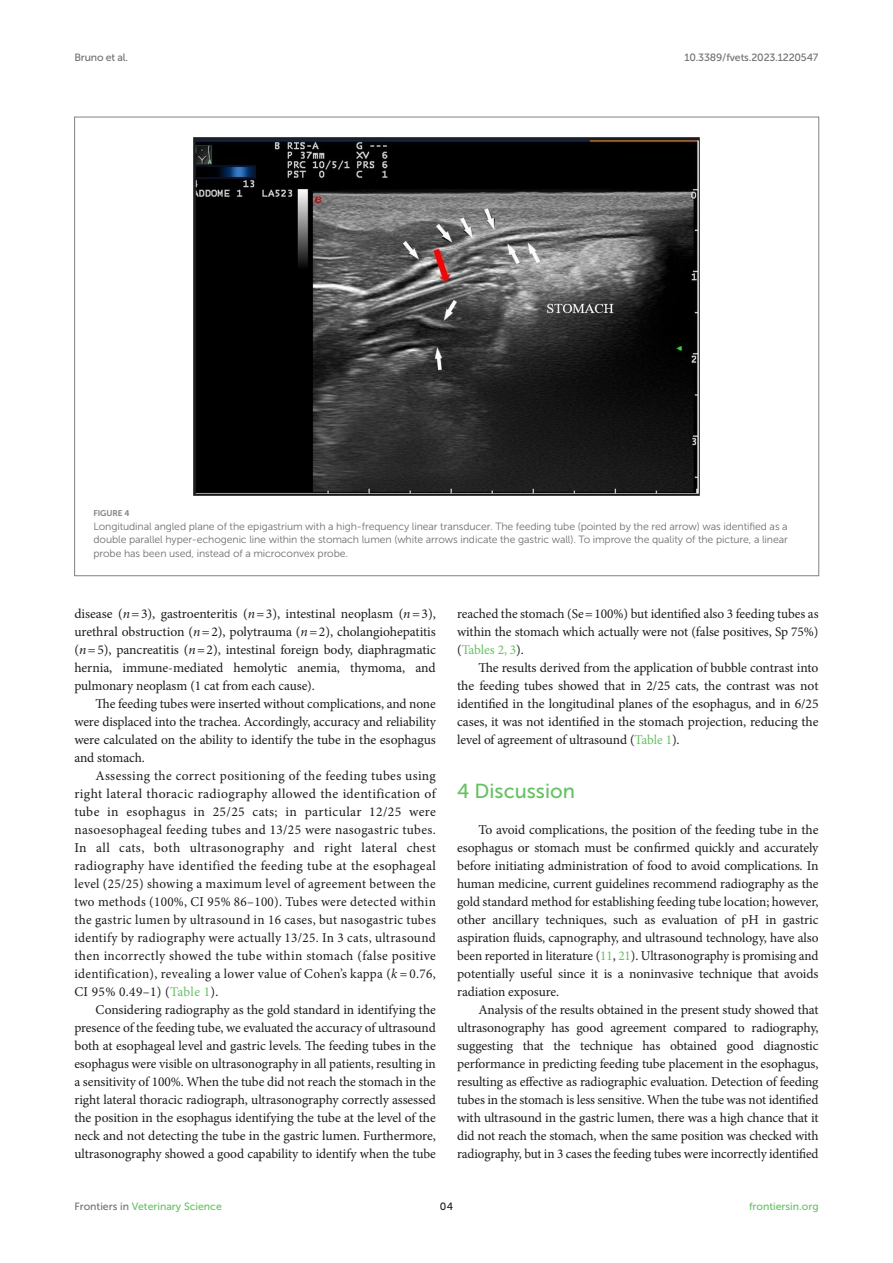
<style>
.page{position:relative;width:893px;height:1263px;background:#fff}
.page>*{position:absolute;margin:0;border:0;box-sizing:border-box;transform-origin:0 0}
.HEAD_1{font:20.25px "Museo Sans 500";color:#65c161}
.TEXT{font:13.5px/18px "Minion Pro";letter-spacing:-.005em;color:#1b1c1b;text-align:justify}
.TEXT_FLUSH{font:13.5px/18px "Minion Pro";letter-spacing:-.01em;color:#1b1c1b;text-align:justify}
.FIG_LEG{font:10.5px/13.5px "Museo Sans 300";letter-spacing:-.01em;color:#706f70;text-align:justify}
.t1{font:10.5px "Museo Sans 500";color:#65c161}
.t2{font:10.5px "Museo Sans 500";letter-spacing:-.015em;color:#706f70}
.t3{font:10.5px "Museo Sans 500";color:#1b1c1b}
.FIG_HD{font:8.25px "Museo Sans 700";letter-spacing:-.01em;color:#7e7f7f}
.s1{font-style:italic}
.s2{color:#65c161}
.s3{color:#706f70}
</style>
<div class="page">
<img style="left:193px;top:137px;width:507px;height:359px">
<p class="t2" style="left:74px;top:51px;width:55px">Bruno et al.</p>
<p class="t2" style="left:684px;top:51px;width:136px">10.3389/fvets.2023.1220547</p>
<p class="FIG_HD" style="left:94px;top:509px;width:37px">FIGURE 4</p>
<p class="FIG_LEG" style="left:94px;top:519px;width:696px">Longitudinal angled plane of the epigastrium with a high-frequency linear transducer. The feeding tube (pointed by the red arrow) was identified as a double parallel hyper-echogenic line within the stomach lumen (white arrows indicate the gastric wall). To improve the quality of the picture, a linear probe has been used, instead of a microconvex probe.</p>
<p class="TEXT_FLUSH" style="left:74px;top:605px;width:363px">disease (<span class="s1">n</span>=3), gastroenteritis (<span class="s1">n</span>=3), intestinal neoplasm (<span class="s1">n</span>=3), urethral obstruction (<span class="s1">n</span>=2), polytrauma (<span class="s1">n</span>=2), cholangiohepatitis (<span class="s1">n</span>=5), pancreatitis (<span class="s1">n</span>=2), intestinal foreign body, diaphragmatic hernia, immune-mediated hemolytic anemia, thymoma, and pulmonary neoplasm (1 cat from each cause).</p>
<p class="TEXT" style="left:74px;top:695px;width:363px;text-indent:21px">The feeding tubes were inserted without complications, and none were displaced into the trachea. Accordingly, accuracy and reliability were calculated on the ability to identify the tube in the esophagus and stomach.</p>
<p class="TEXT" style="left:74px;top:767px;width:363px;text-indent:21px">Assessing the correct positioning of the feeding tubes using right lateral thoracic radiography allowed the identification of tube in esophagus in 25/25 cats; in particular 12/25 were nasoesophageal feeding tubes and 13/25 were nasogastric tubes.<br>In all cats, both ultrasonography and right lateral chest radiography have identified the feeding tube at the esophageal level (25/25) showing a maximum level of agreement between the two methods (100%, CI 95% 86–100). Tubes were detected within the gastric lumen by ultrasound in 16 cases, but nasogastric tubes identify by radiography were actually 13/25. In 3 cats, ultrasound then incorrectly showed the tube within stomach (false positive identification), revealing a lower value of Cohen’s kappa (<span class="s1">k</span> = 0.76, CI 95% 0.49–1) (<span class="s2">Table 1</span>).</p>
<p class="TEXT" style="left:74px;top:1001px;width:363px;text-indent:21px">Considering radiography as the gold standard in identifying the presence of the feeding tube, we evaluated the accuracy of ultrasound both at esophageal level and gastric levels. The feeding tubes in the esophagus were visible on ultrasonography in all patients, resulting in a sensitivity of 100%. When the tube did not reach the stomach in the right lateral thoracic radiograph, ultrasonography correctly assessed the position in the esophagus identifying the tube at the level of the neck and not detecting the tube in the gastric lumen. Furthermore, ultrasonography showed a good capability to identify when the tube</p>
<p class="TEXT" style="left:457px;top:605px;width:363px">reached the stomach (Se=100%) but identified also 3 feeding tubes as within the stomach which actually were not (false positives, Sp 75%) (<span class="s2">Tables 2, 3</span>).</p>
<p class="TEXT" style="left:457px;top:659px;width:363px;text-indent:21px">The results derived from the application of bubble contrast into the feeding tubes showed that in 2/25 cats, the contrast was not identified in the longitudinal planes of the esophagus, and in 6/25 cases, it was not identified in the stomach projection, reducing the level of agreement of ultrasound (<span class="s2">Table 1</span>).</p>
<p class="HEAD_1" style="left:457px;top:780px;width:119px">4 Discussion</p>
<p class="TEXT_FLUSH" style="left:457px;top:821px;width:363px;text-indent:21px">To avoid complications, the position of the feeding tube in the esophagus or stomach must be confirmed quickly and accurately before initiating administration of food to avoid complications. In human medicine, current guidelines recommend radiography as the gold standard method for establishing feeding tube location; however, other ancillary techniques, such as evaluation of pH in gastric aspiration fluids, capnography, and ultrasound technology, have also been reported in literature (<span class="s2">11</span>, <span class="s2">21</span>). Ultrasonography is promising and potentially useful since it is a noninvasive technique that avoids radiation exposure.</p>
<p class="TEXT" style="left:457px;top:1001px;width:363px;text-indent:21px">Analysis of the results obtained in the present study showed that ultrasonography has good agreement compared to radiography, suggesting that the technique has obtained good diagnostic performance in predicting feeding tube placement in the esophagus, resulting as effective as radiographic evaluation. Detection of feeding tubes in the stomach is less sensitive. When the tube was not identified with ultrasound in the gastric lumen, there was a high chance that it did not reach the stomach, when the same position was checked with radiography, but in 3 cases the feeding tubes were incorrectly identified</p>
<p class="t1" style="left:74px;top:1200px;width:149px"><span class="s3">Frontiers in</span> Veterinary Science</p>
<p class="t3" style="left:440px;top:1200px;width:15px">04</p>
<p class="t1" style="left:749px;top:1200px;width:71px">frontiersin.org</p>
</div>
